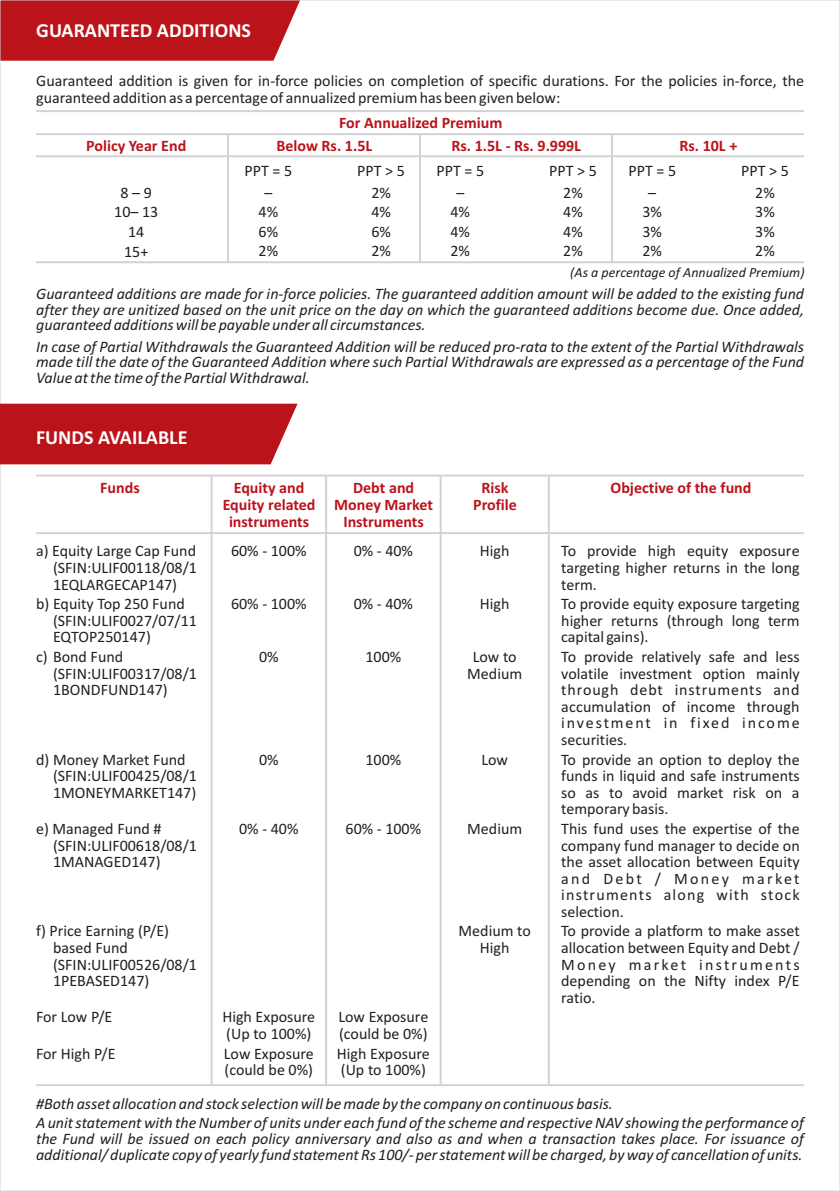
<style>
.page{position:relative;width:840px;height:1191px;background:#fff}
.page>*{position:absolute;margin:0;border:0;box-sizing:border-box;transform-origin:0 0}
.t1{font:700 20px "Calibri";color:#fff}
.t2{font:16px/16.6px "Calibri";color:#231f20}
.t3{font:italic 16px/15.6px "Calibri";color:#231f20;text-align:justify}
.t4{font:700 16px/16.6px "Calibri";color:#bb131a;text-align:center}
.t5{font:italic 14px "Calibri";color:#231f20}
</style>
<div class="page">
<div style="left:2px;top:2px;width:298px;height:59px;background:#bb131a"></div>
<div style="left:0;top:404px;width:297px;height:60px;background:#bb131a"></div>
<hr style="left:36px;top:155px;width:767px;height:2px;background:#d1d3d4">
<hr style="left:36px;top:261px;width:767px;height:2px;background:#d1d3d4">
<hr style="left:227px;top:134px;width:2px;height:128px;background:#d1d3d4">
<hr style="left:419px;top:134px;width:2px;height:128px;background:#d1d3d4">
<hr style="left:610px;top:134px;width:2px;height:128px;background:#d1d3d4">
<hr style="left:36px;top:133px;width:767px;height:2px;background:#d1d3d4">
<hr style="left:36px;top:110px;width:767px;height:2px;background:#d1d3d4">
<hr style="left:36px;top:474px;width:767px;height:2px;background:#d1d3d4">
<hr style="left:36px;top:532px;width:767px;height:2px;background:#d1d3d4">
<hr style="left:36px;top:1084px;width:767px;height:2px;background:#d1d3d4">
<hr style="left:210px;top:475px;width:2px;height:610px;background:#d1d3d4">
<hr style="left:325px;top:475px;width:2px;height:610px;background:#d1d3d4">
<hr style="left:439px;top:475px;width:2px;height:610px;background:#d1d3d4">
<hr style="left:547px;top:475px;width:2px;height:610px;background:#d1d3d4">
<p class="t1" style="left:36px;top:22px;width:216px">GUARANTEED ADDITIONS</p>
<p class="t2" style="left:36px;top:74px;width:769px">Guaranteed addition is given for in-force policies on completion of specific durations. For the policies in-force, the guaranteed addition as a percentage of annualized premium has been given below:</p>
<p class="t4" style="left:451px;top:138px;width:131px">Rs. 1.5L - Rs. 9.999L</p>
<p class="t2" style="left:371px;top:184px;width:21px;line-height:19.6px;text-align:justify">2% 4% 6% 2%</p>
<p class="t4" style="left:339px;top:116px;width:165px">For Annualized Premium</p>
<p class="t4" style="left:86px;top:139px;width:101px">Policy Year End</p>
<p class="t4" style="left:276px;top:139px;width:97px">Below Rs. 1.5L</p>
<p class="t4" style="left:679px;top:138px;width:59px">Rs. 10L +</p>
<p class="t2" style="left:114px;top:184px;width:46px;line-height:19.6px;text-align:center">8 – 9<br>10– 13<br>14<br>15+</p>
<p class="t2" style="left:244px;top:163px;width:49px">PPT = 5</p>
<p class="t2" style="left:357px;top:163px;width:49px">PPT &gt; 5</p>
<p class="t2" style="left:436px;top:163px;width:49px">PPT = 5</p>
<p class="t2" style="left:549px;top:163px;width:49px">PPT &gt; 5</p>
<p class="t2" style="left:628px;top:163px;width:49px">PPT = 5</p>
<p class="t2" style="left:740px;top:163px;width:49px">PPT &gt; 5</p>
<p class="t2" style="left:563px;top:184px;width:21px;line-height:19.6px;text-align:justify">2% 4% 4% 2%</p>
<p class="t2" style="left:754px;top:184px;width:21px;line-height:19.6px;text-align:justify">2% 3% 3% 2%</p>
<p class="t2" style="left:258px;top:184px;width:21px;line-height:19.6px;text-align:center">–<br>4%<br>6%<br>2%</p>
<p class="t2" style="left:450px;top:184px;width:21px;line-height:19.6px;text-align:center">–<br>4%<br>4%<br>2%</p>
<p class="t2" style="left:642px;top:184px;width:21px;line-height:19.6px;text-align:center">–<br>3%<br>3%<br>2%</p>
<p class="t5" style="left:570px;top:266px;width:236px">(As a percentage of Annualized Premium)</p>
<p class="t3" style="left:36px;top:287px;width:769px">Guaranteed additions are made for in-force policies. The guaranteed addition amount will be added to the existing fund after they are unitized based on the unit price on the day on which the guaranteed additions become due. Once added, guaranteed additions will be payable under all circumstances.</p>
<p class="t3" style="left:36px;top:340px;width:769px">In case of Partial Withdrawals the Guaranteed Addition will be reduced pro-rata to the extent of the Partial Withdrawals made till the date of the Guaranteed Addition where such Partial Withdrawals are expressed as a percentage of the Fund Value at the time of the Partial Withdrawal.</p>
<p class="t1" style="left:36px;top:428px;width:153px">FUNDS AVAILABLE</p>
<p class="t4" style="left:100px;top:481px;width:41px">Funds</p>
<p class="t4" style="left:222px;top:481px;width:94px">Equity and<br>Equity related instruments</p>
<p class="t2" style="left:53px;top:544px;width:145px;text-align:justify;text-indent:-17px">a) Equity Large Cap Fund (SFIN:ULIF00118/08/1<br>1EQLARGECAP147)</p>
<p class="t2" style="left:53px;top:597px;width:145px;text-indent:-17px">b) Equity Top 250 Fund (SFIN:ULIF0027/07/11<br>EQTOP250147)</p>
<p class="t2" style="left:53px;top:649px;width:145px;text-indent:-17px">c) Bond Fund (SFIN:ULIF00317/08/1<br>1BONDFUND147)</p>
<p class="t2" style="left:231px;top:544px;width:77px">60% - 100%</p>
<p class="t2" style="left:231px;top:597px;width:77px">60% - 100%</p>
<p class="t2" style="left:259px;top:649px;width:21px">0%</p>
<p class="t4" style="left:334px;top:481px;width:100px">Debt and<br>Money Market<br>Instruments</p>
<p class="t2" style="left:353px;top:544px;width:61px">0% - 40%</p>
<p class="t2" style="left:353px;top:597px;width:61px">0% - 40%</p>
<p class="t2" style="left:365px;top:649px;width:37px">100%</p>
<p class="t4" style="left:473px;top:481px;width:45px">Risk<br>Profile</p>
<p class="t2" style="left:479px;top:544px;width:31px">High</p>
<p class="t2" style="left:479px;top:597px;width:31px">High</p>
<p class="t2" style="left:467px;top:649px;width:56px;text-align:center">Low to<br>Medium</p>
<p class="t2" style="left:53px;top:752px;width:145px;text-indent:-17px">d) Money Market Fund (SFIN:ULIF00425/08/1<br>1MONEYMARKET147)</p>
<p class="t2" style="left:53px;top:821px;width:145px;text-indent:-17px">e) Managed Fund # (SFIN:ULIF00618/08/1<br>1MANAGED147)</p>
<p class="t2" style="left:259px;top:752px;width:21px">0%</p>
<p class="t2" style="left:239px;top:821px;width:61px">0% - 40%</p>
<p class="t2" style="left:365px;top:752px;width:37px">100%</p>
<p class="t2" style="left:345px;top:821px;width:77px">60% - 100%</p>
<p class="t2" style="left:481px;top:752px;width:28px">Low</p>
<p class="t2" style="left:467px;top:821px;width:56px">Medium</p>
<p class="t2" style="left:53px;top:924px;width:145px;text-indent:-17px">f) Price Earning (P/E) based Fund (SFIN:ULIF00526/08/1<br>1PEBASED147)</p>
<p class="t2" style="left:36px;top:1010px;width:78px">For Low P/E</p>
<p class="t2" style="left:36px;top:1046px;width:81px">For High P/E</p>
<p class="t2" style="left:222px;top:1010px;width:94px">High Exposure (Up to 100%)</p>
<p class="t2" style="left:224px;top:1046px;width:91px">Low Exposure (could be 0%)</p>
<p class="t2" style="left:338px;top:1010px;width:91px">Low Exposure (could be 0%)</p>
<p class="t2" style="left:337px;top:1046px;width:94px">High Exposure (Up to 100%)</p>
<p class="t2" style="left:458px;top:924px;width:74px;text-align:center">Medium to<br>High</p>
<p class="t4" style="left:610px;top:481px;width:142px">Objective of the fund</p>
<p class="t2" style="left:561px;top:544px;width:240px;text-align:justify">To provide high equity exposure targeting higher returns in the long term.</p>
<p class="t2" style="left:561px;top:597px;width:240px;text-align:justify">To provide equity exposure targeting higher returns (through long term capital gains).</p>
<p class="t2" style="left:561px;top:649px;width:240px;text-align:justify">To provide relatively safe and less volatile investment option mainly through debt instruments and accumulation of income through investment in fixed income securities.</p>
<p class="t2" style="left:561px;top:752px;width:240px;text-align:justify">To provide an option to deploy the funds in liquid and safe instruments so as to avoid market risk on a temporary basis.</p>
<p class="t2" style="left:561px;top:821px;width:240px;text-align:justify">This fund uses the expertise of the company fund manager to decide on the asset allocation between Equity and Debt / Money market instruments along with stock selection.</p>
<p class="t2" style="left:561px;top:924px;width:240px;text-align:justify">To provide a platform to make asset allocation between Equity and Debt / Money market instruments depending on the Nifty index P/E ratio.</p>
<p class="t3" style="left:36px;top:1095px;width:769px;line-height:19.6px">#Both asset allocation and stock selection will be made by the company on continuous basis.<br>A unit statement with the Number of units under each fund of the scheme and respective NAV showing the performance of</p>
<p class="t3" style="left:36px;top:1132px;width:769px">the Fund will be issued on each policy anniversary and also as and when a transaction takes place. For issuance of additional/ duplicate copy of yearly fund statement Rs 100/- per statement will be charged, by way of cancellation of units.</p>
</div>
